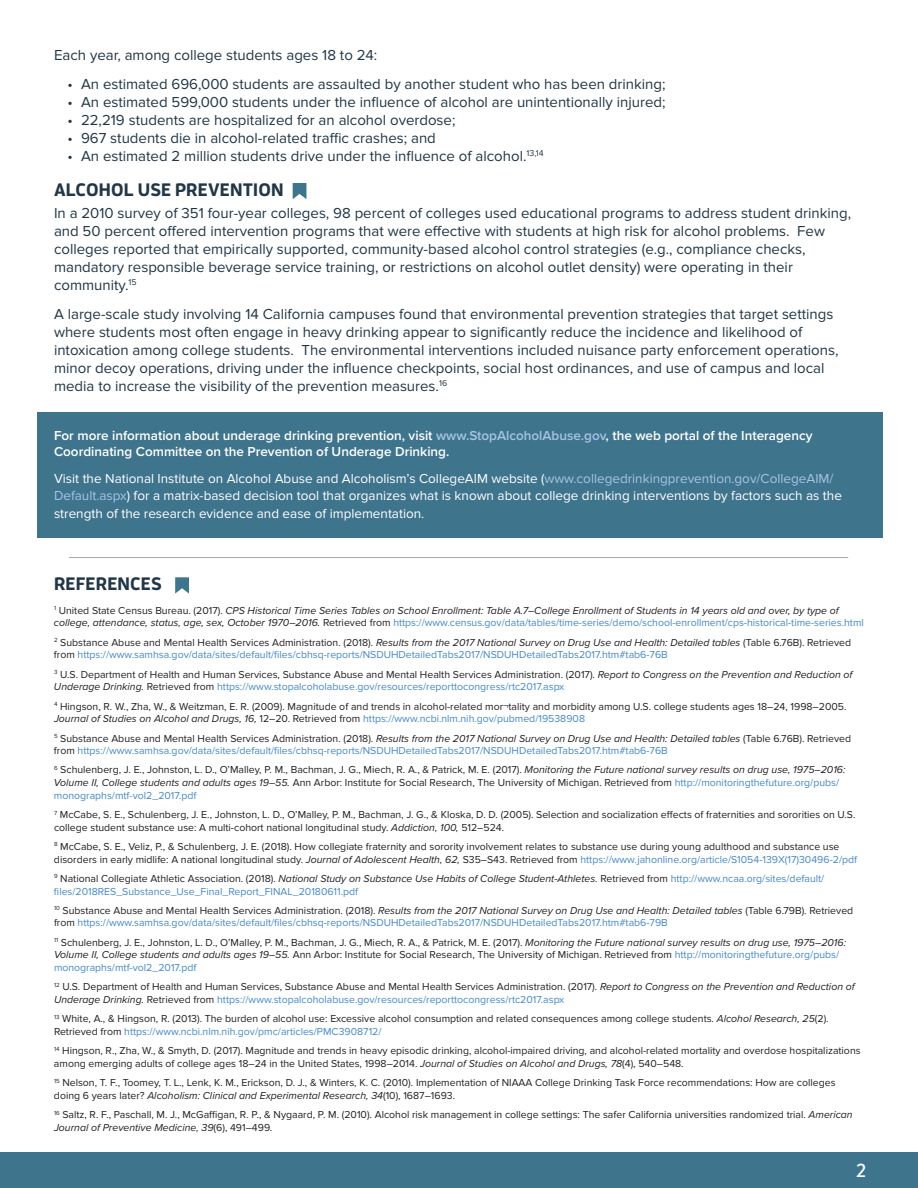
<style>
.page{position:relative;width:918px;height:1188px;background:#fff}
.page>*{position:absolute;margin:0;border:0;box-sizing:border-box;transform-origin:0 0}
.t1{font:500 19.5px "Brandon Grotesque";color:#fff}
.Section_Heads{font:700 18px "Enzo OT";letter-spacing:.01em;color:#213646}
.Body_copy{font:700 18px "Enzo OT";letter-spacing:.01em;color:#213646}
.Body_copy-2{font:15px/18px "Proxima Nova";color:#213646}
.Body_copy-3{font:13.5px/16.2px "Proxima Nova";color:#fff}
.Body_copy-4{font:600 13.5px/16.2px "Proxima Nova";color:#fff}
.Body_copy-5{font:10.5px/12.6px "Proxima Nova";color:#231f20}
.Body_copy-6{font:10.5px/12.6px "Proxima Nova";color:#4589c8}
.Body_copy-7{font:italic 10.5px/12.6px "Proxima Nova";color:#231f20}
.s1{color:#a6c4e6}
.s2{font-style:normal}
.s3{font-style:normal;color:#4589c8}
.s4{color:#231f20}
.s5{font-style:italic;color:#231f20}
.s6{font-style:italic}
.s7{color:#4589c8}
</style>
<div class="page">
<div style="left:37px;top:413px;width:845px;height:125px;background:#3f748d"></div>
<hr style="left:69px;top:557px;width:779px;height:1px;background:#a7a8a9">
<svg style="left:293px;top:183px;width:13px;height:16px"></svg>
<div style="left:0;top:1152px;width:918px;height:36px;background:#3f748d"></div>
<svg style="left:175px;top:577px;width:14px;height:17px"></svg>
<p class="Body_copy-2" style="left:54px;top:46px;width:325px">Each year, among college students ages 18 to 24:</p>
<p class="Body_copy-2" style="left:68px;top:75px;width:600px">• An estimated 696,000 students are assaulted by another student who has been drinking;</p>
<p class="Body_copy-2" style="left:68px;top:93px;width:600px">• An estimated 599,000 students under the influence of alcohol are unintentionally injured;</p>
<p class="Body_copy-2" style="left:68px;top:111px;width:389px">• 22,219 students are hospitalized for an alcohol overdose;</p>
<p class="Body_copy-2" style="left:68px;top:129px;width:370px">• 967 students die in alcohol-related traffic crashes; and</p>
<p class="Body_copy-2" style="left:68px;top:147px;width:478px">• An estimated 2 million students drive under the influence of alcohol.<sup>13,14</sup></p>
<p class="Section_Heads" style="left:54px;top:178px;width:231px">ALCOHOL USE PREVENTION</p>
<p class="Body_copy-2" style="left:54px;top:205px;width:799px">In a 2010 survey of 351 four-year colleges, 98 percent of colleges used educational programs to address student drinking, and 50 percent offered intervention programs that were effective with students at high risk for alcohol problems. Few colleges reported that empirically supported, community-based alcohol control strategies (e.g., compliance checks, mandatory responsible beverage service training, or restrictions on alcohol outlet density) were operating in their community.<sup>15</sup></p>
<p class="Body_copy-2" style="left:54px;top:306px;width:786px">A large-scale study involving 14 California campuses found that environmental prevention strategies that target settings where students most often engage in heavy drinking appear to significantly reduce the incidence and likelihood of intoxication among college students. The environmental interventions included nuisance party enforcement operations, minor decoy operations, driving under the influence checkpoints, social host ordinances, and use of campus and local media to increase the visibility of the prevention measures.<sup>16</sup></p>
<p class="Body_copy-4" style="left:54px;top:427px;width:760px">For more information about underage drinking prevention, visit <span class="s1">www.StopAlcoholAbuse.gov</span>, the web portal of the Interagency<br>Coordinating Committee on the Prevention of Underage Drinking.</p>
<p class="Body_copy-3" style="left:54px;top:471px;width:790px">Visit the National Institute on Alcohol Abuse and Alcoholism’s CollegeAIM website (<span class="s1">www.collegedrinkingprevention.gov/CollegeAIM/<br>Default.aspx</span>) for a matrix-based decision tool that organizes what is known about college drinking interventions by factors such as the</p>
<p class="Body_copy-3" style="left:54px;top:505px;width:372px">strength of the research evidence and ease of implementation.</p>
<p class="Body_copy" style="left:54px;top:572px;width:109px">REFERENCES</p>
<p class="Body_copy-7" style="left:54px;top:603px;width:811px"><sup>1</sup> <span class="s2">United State Census Bureau. (2017).</span> CPS Historical Time Series Tables on School Enrollment: Table A.7–College Enrollment of Students in 14 years old and over, by type of college, attendance, status, age, sex, October 1970–2016. <span class="s2">Retrieved from</span> <span class="s3">https://www.census.gov/data/tables/time-series/demo/school-enrollment/cps-historical-time-series.html</span></p>
<p class="Body_copy-6" style="left:54px;top:636px;width:799px"><sup>2</sup> <span class="s4">Substance Abuse and Mental Health Services Administration. (2018).</span> <span class="s5">Results from the 2017 National Survey on Drug Use and Health: Detailed tables</span> <span class="s4">(Table 6.76B). Retrieved from</span> https://www.samhsa.gov/data/sites/default/files/cbhsq-reports/NSDUHDetailedTabs2017/NSDUHDetailedTabs2017.htm#tab6-76B</p>
<p class="Body_copy-5" style="left:54px;top:668px;width:800px"><sup>3</sup> U.S. Department of Health and Human Services, Substance Abuse and Mental Health Services Administration. (2017). <span class="s6">Report to Congress on the Prevention and Reduction of<br>Underage Drinking.</span> Retrieved from <span class="s7">https://www.stopalcoholabuse.gov/resources/reporttocongress/rtc2017.aspx</span></p>
<p class="Body_copy-5" style="left:54px;top:700px;width:794px"><sup>4</sup> Hingson, R. W., Zha, W., &amp; Weitzman, E. R. (2009). Magnitude of and trends in alcohol-related mor¬tality and morbidity among U.S. college students ages 18–24, 1998–2005.<br><span class="s6">Journal of Studies on Alcohol and Drugs, 16,</span> 12–20. Retrieved from <span class="s7">https://www.ncbi.nlm.nih.gov/pubmed/19538908</span></p>
<p class="Body_copy-6" style="left:54px;top:732px;width:799px"><sup>5</sup> <span class="s4">Substance Abuse and Mental Health Services Administration. (2018).</span> <span class="s5">Results from the 2017 National Survey on Drug Use and Health: Detailed tables</span> <span class="s4">(Table 6.76B). Retrieved from</span> https://www.samhsa.gov/data/sites/default/files/cbhsq-reports/NSDUHDetailedTabs2017/NSDUHDetailedTabs2017.htm#tab6-76B</p>
<p class="Body_copy-5" style="left:54px;top:764px;width:793px"><sup>6</sup> Schulenberg, J. E., Johnston, L. D., O’Malley, P. M., Bachman, J. G., Miech, R. A., &amp; Patrick, M. E. (2017). <span class="s6">Monitoring the Future national survey results on drug use, 1975–2016:<br>Volume II, College students and adults ages 19–55.</span> Ann Arbor: Institute for Social Research, The University of Michigan. Retrieved from <span class="s7">http://monitoringthefuture.org/pubs/ monographs/mtf-vol2_2017.pdf</span></p>
<p class="Body_copy-5" style="left:54px;top:808px;width:803px"><sup>7</sup> McCabe, S. E., Schulenberg, J. E., Johnston, L. D., O’Malley, P. M., Bachman, J. G., &amp; Kloska, D. D. (2005). Selection and socialization effects of fraternities and sororities on U.S. college student substance use: A multi-cohort national longitudinal study. <span class="s6">Addiction, 100,</span> 512–524.</p>
<p class="Body_copy-5" style="left:54px;top:840px;width:805px"><sup>8</sup> McCabe, S. E., Veliz, P., &amp; Schulenberg, J. E. (2018). How collegiate fraternity and sorority involvement relates to substance use during young adulthood and substance use disorders in early midlife: A national longitudinal study. <span class="s6">Journal of Adolescent Health, 62,</span> S35–S43. Retrieved from <span class="s7">https://www.jahonline.org/article/S1054-139X(17)30496-2/pdf</span></p>
<p class="Body_copy-6" style="left:54px;top:872px;width:772px"><sup>9</sup> <span class="s4">National Collegiate Athletic Association. (2018).</span> <span class="s5">National Study on Substance Use Habits of College Student-Athletes.</span> <span class="s4">Retrieved from</span> http://www.ncaa.org/sites/default/ files/2018RES_Substance_Use_Final_Report_FINAL_20180611.pdf</p>
<p class="Body_copy-6" style="left:54px;top:904px;width:801px"><sup>10</sup> <span class="s4">Substance Abuse and Mental Health Services Administration. (2018).</span> <span class="s5">Results from the 2017 National Survey on Drug Use and Health: Detailed tables</span> <span class="s4">(Table 6.79B). Retrieved from</span> https://www.samhsa.gov/data/sites/default/files/cbhsq-reports/NSDUHDetailedTabs2017/NSDUHDetailedTabs2017.htm#tab6-79B</p>
<p class="Body_copy-5" style="left:54px;top:936px;width:794px"><sup>11</sup> Schulenberg, J. E., Johnston, L. D., O’Malley, P. M., Bachman, J. G., Miech, R. A., &amp; Patrick, M. E. (2017). <span class="s6">Monitoring the Future national survey results on drug use, 1975–2016:<br>Volume II, College students and adults ages 19–55.</span> Ann Arbor: Institute for Social Research, The University of Michigan. Retrieved from <span class="s7">http://monitoringthefuture.org/pubs/ monographs/mtf-vol2_2017.pdf</span></p>
<p class="Body_copy-5" style="left:54px;top:981px;width:802px"><sup>12</sup> U.S. Department of Health and Human Services, Substance Abuse and Mental Health Services Administration. (2017). <span class="s6">Report to Congress on the Prevention and Reduction of<br>Underage Drinking.</span> Retrieved from <span class="s7">https://www.stopalcoholabuse.gov/resources/reporttocongress/rtc2017.aspx</span></p>
<p class="Body_copy-5" style="left:54px;top:1013px;width:776px"><sup>13</sup> White, A., &amp; Hingson, R. (2013). The burden of alcohol use: Excessive alcohol consumption and related consequences among college students. <span class="s6">Alcohol Research, 25</span>(2).<br>Retrieved from <span class="s7">https://www.ncbi.nlm.nih.gov/pmc/articles/PMC3908712/</span></p>
<p class="Body_copy-5" style="left:54px;top:1045px;width:808px"><sup>14</sup> Hingson, R., Zha, W., &amp; Smyth, D. (2017). Magnitude and trends in heavy episodic drinking, alcohol-impaired driving, and alcohol-related mortality and overdose hospitalizations among emerging adults of college ages 18–24 in the United States, 1998–2014. <span class="s6">Journal of Studies on Alcohol and Drugs, 78</span>(4), 540–548.</p>
<p class="Body_copy-5" style="left:54px;top:1077px;width:783px"><sup>15</sup> Nelson, T. F., Toomey, T. L., Lenk, K. M., Erickson, D. J., &amp; Winters, K. C. (2010). Implementation of NIAAA College Drinking Task Force recommendations: How are colleges doing 6 years later? <span class="s6">Alcoholism: Clinical and Experimental Research, 34</span>(10), 1687–1693.</p>
<p class="Body_copy-5" style="left:54px;top:1109px;width:800px"><sup>16</sup> Saltz, R. F., Paschall, M. J., McGaffigan, R. P., &amp; Nygaard, P. M. (2010). Alcohol risk management in college settings: The safer California universities randomized trial. <span class="s6">American<br>Journal of Preventive Medicine, 39</span>(6), 491–499.</p>
<p class="t1" style="left:856px;top:1157px;width:12px">2</p>
</div>
